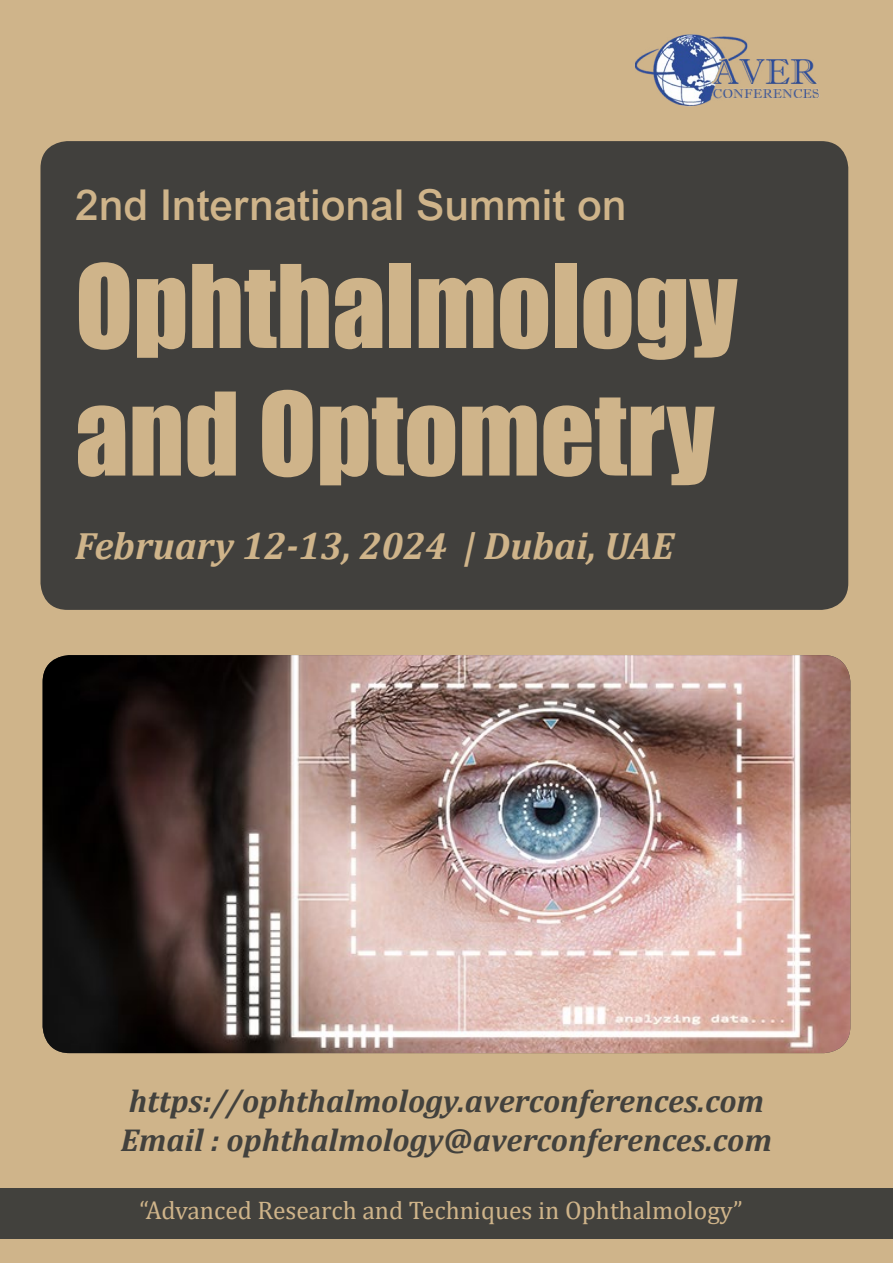
<style>
.page{position:relative;width:893px;height:1263px;background:#cfb48a}
.page>*{position:absolute;margin:0;border:0;box-sizing:border-box;transform-origin:0 0}
.t1{font:106.35px/127.5px "Impact";color:#cfb48a}
.t2{font:500 42.45px "Arial";color:#cfb48a}
.t3{font:italic 700 38.25px "Cambria";color:#cfb48a}
.t4{font:italic 700 31.95px/38.2px "Cambria";color:#42413d}
.t5{font:25.5px "Cambria";color:#cfb48a}
</style>
<div class="page">
<div style="left:40px;top:141px;width:808px;height:469px;background:#41403d;border-radius:27px"></div>
<img style="left:43px;top:655px;width:807px;height:398px">
<div style="left:0;top:1188px;width:893px;height:50px;background:#42413d"></div>
<img style="left:634px;top:34px;width:186px;height:73px">
<h2 class="t2" style="left:75px;top:181px;width:553px">2nd International Summit on</h2>
<h1 class="t1" style="left:75px;top:240px;width:664px">Ophthalmology and Optometry</h1>
<p class="t3" style="left:75px;top:519px;width:600px">February 12-13, 2024 | Dubai, UAE</p>
<p class="t4" style="left:121px;top:1081px;width:653px">https://ophthalmology.averconferences.com<br>Email : ophthalmology@averconferences.com</p>
<p class="t5" style="left:139px;top:1195px;width:605px">“Advanced Research and Techniques in Ophthalmology”</p>
</div>
